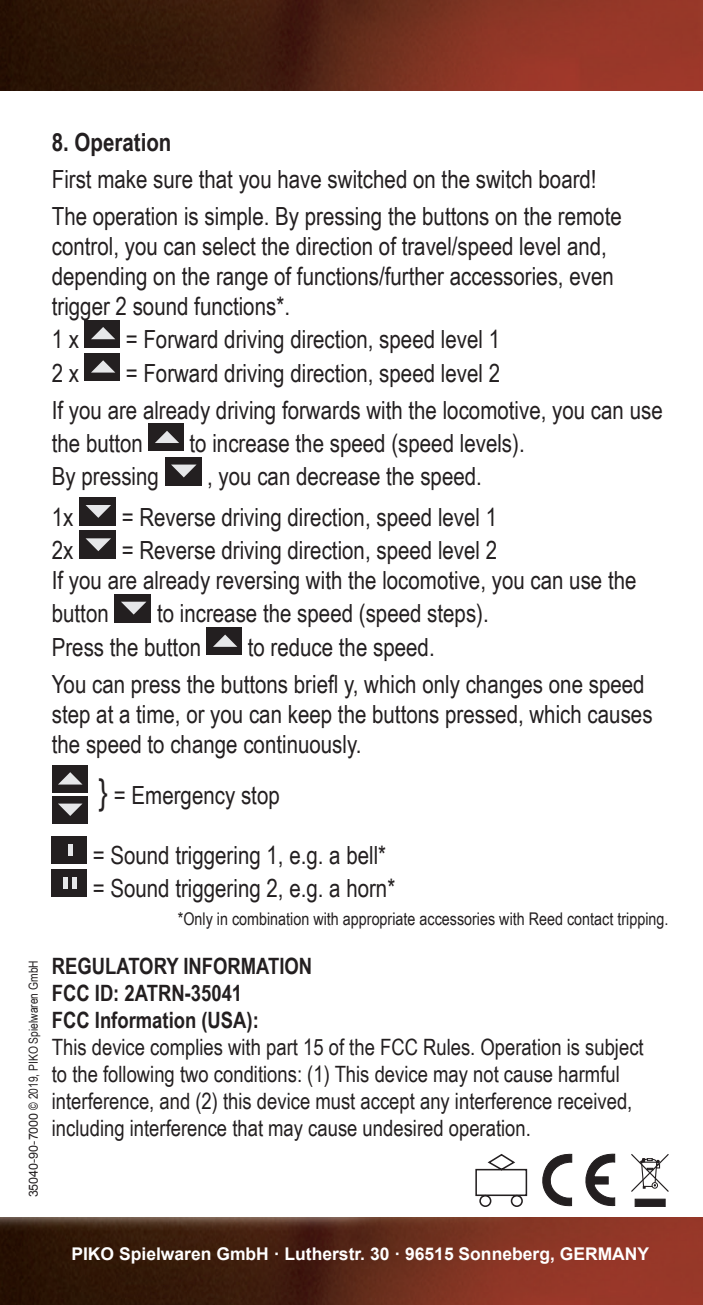
<style>
.page{position:relative;width:703px;height:1305px;background:#fff}
.page>*{position:absolute;margin:0;border:0;box-sizing:border-box;transform-origin:0 0}
.t1{font:25px/30px "Arial Narrow";color:#231f20}
.t2{font:700 25px "Arial Narrow";color:#231f20}
.t3{font:22.5px/27px "Arial Narrow";color:#231f20}
.t4{font:700 22.5px/27px "Arial Narrow";color:#231f20}
.t5{font:17.5px "Arial Narrow";color:#231f20}
.t6{font:700 17.5px "Arial";color:#fff}
.t7{font:12.5px "Arial Narrow";color:#231f20}
.s1{font-family:"Arial"}
.s2{font-size:35px}
</style>
<div class="page">
<img style="left:0;top:1218px;width:703px;height:87px">
<img style="left:0;top:0;width:703px;height:91px">
<svg style="left:542px;top:1154px;width:30px;height:52px"></svg>
<svg style="left:585px;top:1154px;width:30px;height:52px"></svg>
<svg style="left:631px;top:1154px;width:38px;height:38px"></svg>
<div style="left:635px;top:1199px;width:30px;height:8px;background:#231f20;border:1px solid #231f20"></div>
<svg style="left:475px;top:1154px;width:52px;height:53px"></svg>
<div style="left:85px;top:320px;width:35px;height:27px;background:#231f20"></div>
<svg style="left:91px;top:327px;width:24px;height:12px"></svg>
<div style="left:85px;top:353px;width:35px;height:28px;background:#231f20"></div>
<svg style="left:91px;top:360px;width:24px;height:13px"></svg>
<div style="left:149px;top:424px;width:35px;height:27px;background:#231f20"></div>
<svg style="left:155px;top:431px;width:24px;height:12px"></svg>
<div style="left:165px;top:457px;width:36px;height:28px;background:#231f20"></div>
<svg style="left:171px;top:465px;width:25px;height:12px"></svg>
<div style="left:79px;top:497px;width:37px;height:29px;background:#231f20"></div>
<svg style="left:86px;top:505px;width:25px;height:13px"></svg>
<div style="left:79px;top:531px;width:37px;height:28px;background:#231f20"></div>
<svg style="left:86px;top:538px;width:25px;height:13px"></svg>
<div style="left:115px;top:594px;width:36px;height:28px;background:#231f20"></div>
<svg style="left:121px;top:602px;width:25px;height:13px"></svg>
<div style="left:207px;top:627px;width:35px;height:28px;background:#231f20"></div>
<svg style="left:213px;top:635px;width:24px;height:12px"></svg>
<div style="left:52px;top:765px;width:35px;height:28px;background:#231f20"></div>
<svg style="left:58px;top:772px;width:24px;height:12px"></svg>
<div style="left:52px;top:796px;width:35px;height:27px;background:#231f20"></div>
<svg style="left:58px;top:804px;width:24px;height:12px"></svg>
<div style="left:52px;top:836px;width:35px;height:28px;background:#231f20"></div>
<hr style="left:68px;top:844px;width:4px;height:12px;background:#e6e7e9">
<div style="left:52px;top:869px;width:35px;height:28px;background:#231f20"></div>
<hr style="left:72px;top:877px;width:4px;height:12px;background:#e6e7e9">
<hr style="left:64px;top:877px;width:4px;height:12px;background:#e6e7e9">
<svg style="left:0;top:0;width:4px;height:4px"></svg>
<p class="t7" style="left:24px;top:1197px;width:239px;rotate:-90deg"><span class="s1">35040-90-7000</span> © 2019, PIKO Spielwaren GmbH</p>
<p class="t2" style="left:52px;top:123px;width:121px">8. Operation</p>
<p class="t1" style="left:52px;top:159px;width:571px;line-height:37px">First make sure that you have switched on the switch board!<br>The operation is simple. By pressing the buttons on the remote</p>
<p class="t1" style="left:52px;top:230px;width:563px">control, you can select the direction of travel/speed level and, depending on the range of functions/further accessories, even trigger 2 sound functions*.</p>
<p class="t1" style="left:52px;top:323px;width:29px">1 x</p>
<p class="t1" style="left:126px;top:323px;width:376px">= Forward driving direction, speed level 1</p>
<p class="t1" style="left:52px;top:357px;width:29px">2 x</p>
<p class="t1" style="left:52px;top:353px;width:612px;line-height:37px;text-indent:74px">= Forward driving direction, speed level 2<br>If you are already driving forwards with the locomotive, you can use</p>
<p class="t1" style="left:52px;top:427px;width:93px">the button</p>
<p class="t1" style="left:190px;top:427px;width:337px">to increase the speed (speed levels).</p>
<p class="t1" style="left:52px;top:461px;width:109px">By pressing</p>
<p class="t1" style="left:207px;top:461px;width:276px">, you can decrease the speed.</p>
<p class="t1" style="left:52px;top:501px;width:23px">1x</p>
<p class="t1" style="left:122px;top:501px;width:377px">= Reverse driving direction, speed level 1</p>
<p class="t1" style="left:52px;top:534px;width:23px">2x</p>
<p class="t1" style="left:52px;top:534px;width:586px;text-indent:70px">= Reverse driving direction, speed level 2<br>If you are already reversing with the locomotive, you can use the</p>
<p class="t1" style="left:52px;top:598px;width:58px">button</p>
<p class="t1" style="left:52px;top:596px;width:438px;line-height:33.2px;text-indent:105px">to increase the speed (speed steps).<br>Press the button</p>
<p class="t1" style="left:52px;top:627px;width:594px;line-height:37px;text-align:center">to reduce the speed.<br>You can press the buttons briefl y, which only changes one speed</p>
<p class="t1" style="left:52px;top:698px;width:602px">step at a time, or you can keep the buttons pressed, which causes the speed to change continuously.</p>
<p class="t1" style="left:99px;top:779px;width:183px"><span class="s2">}</span> = Emergency stop</p>
<p class="t1" style="left:93px;top:838px;width:304px;line-height:33.2px">= Sound triggering 1, e.g. a bell* = Sound triggering 2, e.g. a horn*</p>
<p class="t5" style="left:178px;top:906px;width:492px">*Only in combination with appropriate accessories with Reed contact tripping.</p>
<p class="t4" style="left:52px;top:951px;width:262px">REGULATORY INFORMATION<br>FCC ID: 2ATRN-35041<br>FCC Information (USA):</p>
<p class="t3" style="left:52px;top:1032px;width:593px">This device complies with part 15 of the FCC Rules. Operation is subject to the following two conditions: (1) This device may not cause harmful interference, and (2) this device must accept any interference received, including interference that may cause undesired operation.</p>
<p class="t6" style="left:71px;top:1242px;width:579px">PIKO Spielwaren GmbH · Lutherstr. 30 · 96515 Sonneberg, GERMANY</p>
</div>
